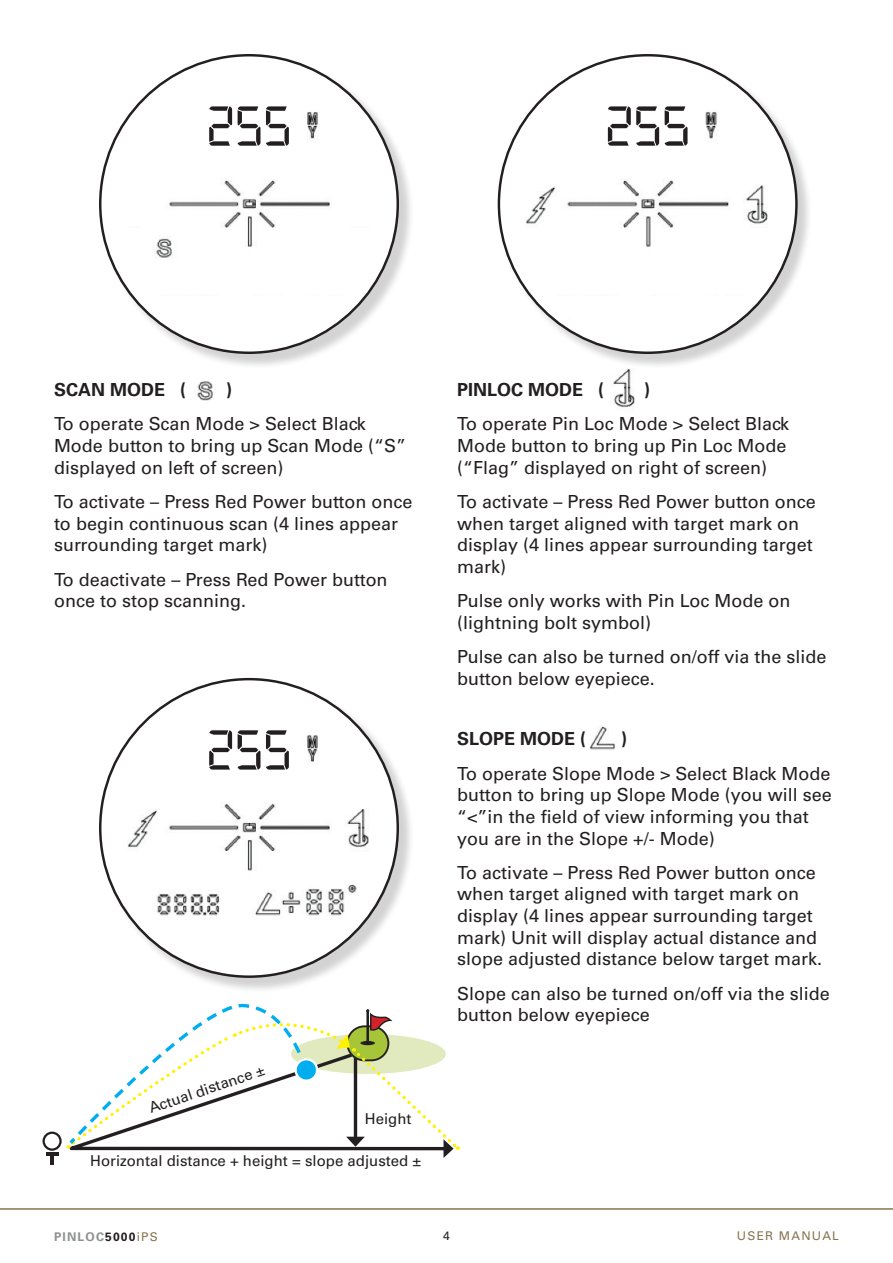
<style>
.page{position:relative;width:893px;height:1263px;background:#fff}
.page>*{position:absolute;margin:0;border:0;box-sizing:border-box;transform-origin:0 0}
.t1{font:60px "Digital 7";color:#231f20}
.t2{font:18px/21.6px "Univers LT Std";color:#231f20}
.t3{font:700 18px "Univers";color:#231f20}
.t4{font:15px "Univers LT Std";color:#231f20}
.t5{font:700 12px "Univers";letter-spacing:.1em;color:#8e9091}
.t6{font:12px "Univers LT Std";letter-spacing:.1em;color:#88744f}
.t7{font:12px "Univers LT Std";color:#231f20}
.s1{color:#231f20}
.s2{font-family:"Univers LT Std";font-weight:400;color:#88744f}
</style>
<div class="page">
<div style="left:101px;top:680px;width:313px;height:313px;background:#231f20;opacity:.2"></div>
<img style="left:100px;top:679px;width:298px;height:298px;border-radius:149px">
<div style="left:163px;top:722px;width:137px;height:54px;background:#fff"></div>
<hr style="left:50px;top:1155px;width:4px;height:10px;background:#231f20">
<svg style="left:46px;top:1003px;width:414px;height:155px"></svg>
<div style="left:43px;top:1131px;width:19px;height:20px;border:2px solid #231f20;border-radius:50%"></div>
<div style="left:147px;top:857px;width:36px;height:32px;background:#fff;border-radius:50%"></div>
<svg style="left:158px;top:927px;width:131px;height:37px"></svg>
<hr style="left:0;top:1208px;width:893px;height:2px;background:#88744f">
<svg style="left:613px;top:369px;width:22px;height:39px"></svg>
<div style="left:101px;top:56px;width:313px;height:313px;background:#231f20;opacity:.2"></div>
<img style="left:100px;top:55px;width:298px;height:298px;border-radius:149px">
<div style="left:163px;top:98px;width:137px;height:54px;background:#fff"></div>
<div style="left:117px;top:181px;width:46px;height:44px;background:#fff"></div>
<div style="left:343px;top:181px;width:38px;height:44px;background:#fff"></div>
<div style="left:144px;top:260px;width:218px;height:34px;background:#fff"></div>
<svg style="left:157px;top:308px;width:136px;height:36px"></svg>
<div style="left:500px;top:56px;width:313px;height:313px;background:#231f20;opacity:.2"></div>
<img style="left:499px;top:55px;width:297px;height:298px;border-radius:149px">
<div style="left:562px;top:98px;width:137px;height:54px;background:#fff"></div>
<div style="left:549px;top:232px;width:38px;height:45px;background:#fff"></div>
<div style="left:542px;top:260px;width:218px;height:34px;background:#fff"></div>
<svg style="left:556px;top:308px;width:135px;height:36px"></svg>
<img style="left:197px;top:381px;width:16px;height:20px">
<img style="left:590px;top:726px;width:25px;height:24px">
<p class="t1" style="left:206px;top:100px;width:87px">255</p>
<p class="t1" style="left:605px;top:100px;width:87px">255</p>
<p class="t3" style="left:54px;top:379px;width:134px">SCAN MODE (</p>
<p class="t3" style="left:226px;top:379px;width:7px">)</p>
<p class="t2" style="left:54px;top:413px;width:354px">To operate Scan Mode &gt; Select Black<br>Mode button to bring up Scan Mode (“S” displayed on left of screen)</p>
<p class="t2" style="left:54px;top:491px;width:360px">To activate – Press Red Power button once to begin continuous scan (4 lines appear surrounding target mark)</p>
<p class="t2" style="left:54px;top:568px;width:335px">To deactivate – Press Red Power button once to stop scanning.</p>
<p class="t1" style="left:206px;top:724px;width:87px">255</p>
<p class="t4" style="left:146px;top:1100px;width:123px;rotate:-19deg">Actual distance ±</p>
<p class="t4" style="left:365px;top:1109px;width:48px">Height</p>
<p class="t4" style="left:90px;top:1152px;width:333px">Horizontal distance + height = slope adjusted ±</p>
<p class="t3" style="left:457px;top:379px;width:149px">PINLOC MODE (</p>
<p class="t3" style="left:644px;top:379px;width:7px">)</p>
<p class="t2" style="left:457px;top:413px;width:334px">To operate Pin Loc Mode &gt; Select Black<br>Mode button to bring up Pin Loc Mode (“Flag” displayed on right of screen)</p>
<p class="t2" style="left:457px;top:491px;width:360px">To activate – Press Red Power button once when target aligned with target mark on display (4 lines appear surrounding target mark)</p>
<p class="t2" style="left:457px;top:590px;width:335px">Pulse only works with Pin Loc Mode on (lightning bolt symbol)</p>
<p class="t2" style="left:457px;top:646px;width:371px">Pulse can also be turned on/off via the slide button below eyepiece.</p>
<p class="t3" style="left:457px;top:728px;width:131px">SLOPE MODE (</p>
<p class="t3" style="left:621px;top:728px;width:7px">)</p>
<p class="t2" style="left:457px;top:763px;width:376px">To operate Slope Mode &gt; Select Black Mode button to bring up Slope Mode (you will see “&lt;”in the field of view informing you that you are in the Slope +/- Mode)</p>
<p class="t2" style="left:457px;top:862px;width:367px">To activate – Press Red Power button once when target aligned with target mark on display (4 lines appear surrounding target mark) Unit will display actual distance and slope adjusted distance below target mark.</p>
<p class="t2" style="left:457px;top:982px;width:374px">Slope can also be turned on/off via the slide button below eyepiece</p>
<p class="t5" style="left:54px;top:1229px;width:105px">PINLOC<span class="s1">5000</span><span class="s2">iPS</span></p>
<p class="t7" style="left:443px;top:1229px;width:8px">4</p>
<p class="t6" style="left:737px;top:1229px;width:104px">USER MANUAL</p>
</div>
